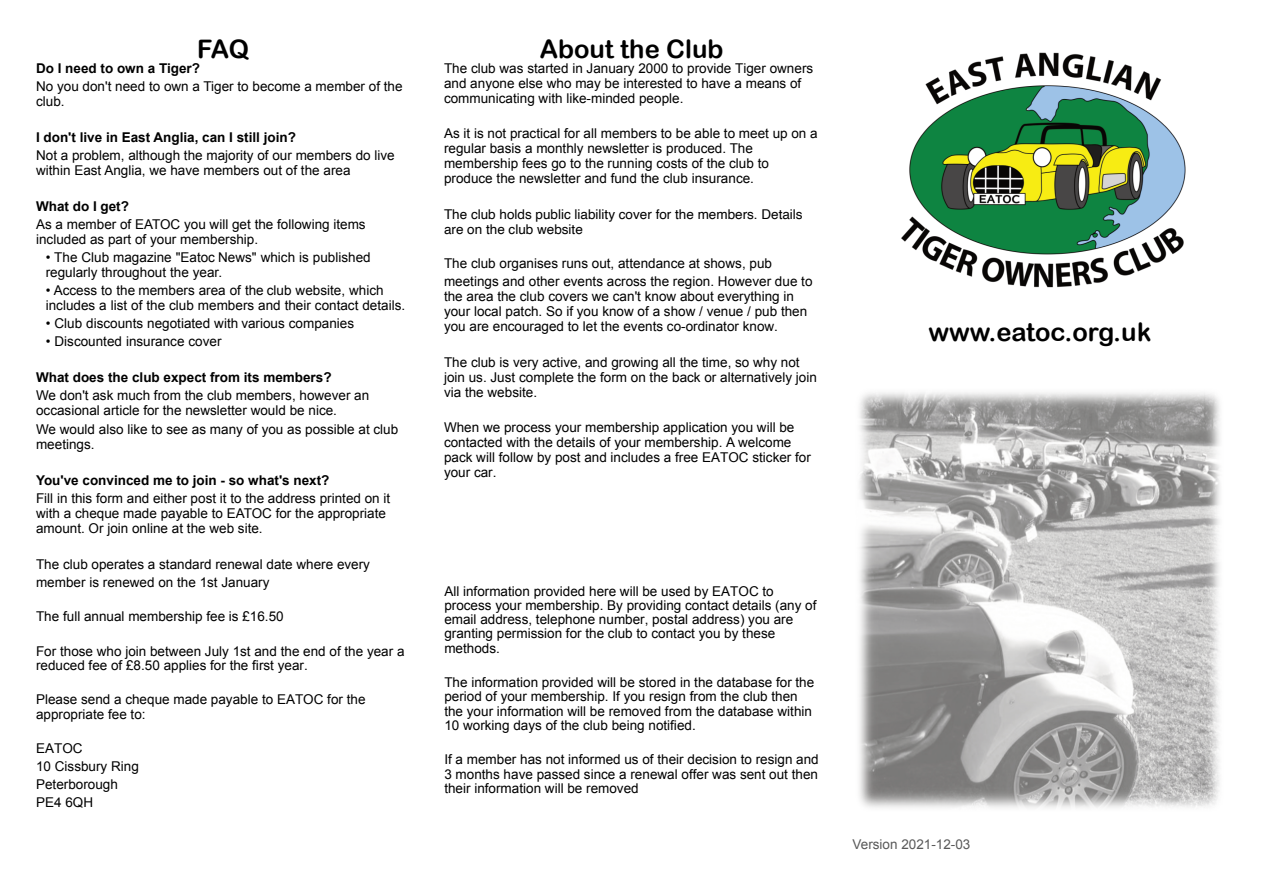
<style>
.page{position:relative;width:1263px;height:893px;background:#fff}
.page>*{position:absolute;margin:0;border:0;box-sizing:border-box;transform-origin:0 0}
.t1{font:25.5px "Arial Rounded MT Bold";color:#000}
.t2{font:13.5px/15px "Arial";color:#000}
.t3{font:700 13.5px "Arial";color:#000}
.t4{font:13.5px/15px "Helvetica";color:#000}
.t5{font:13.5px "Arial";color:#595959}
</style>
<div class="page">
<img style="left:859px;top:392px;width:361px;height:416px">
<img style="left:901px;top:52px;width:285px;height:236px">
<h1 class="t1" style="left:197px;top:39px;width:53px">FAQ</h1>
<p class="t3" style="left:36px;top:63px;width:166px">Do I need to own a Tiger?</p>
<p class="t2" style="left:36px;top:80px;width:368px">No you don't need to own a Tiger to become a member of the club.</p>
<p class="t3" style="left:36px;top:132px;width:261px">I don't live in East Anglia, can I still join?</p>
<p class="t2" style="left:36px;top:149px;width:360px">Not a problem, although the majority of our members do live within East Anglia, we have members out of the area</p>
<p class="t3" style="left:36px;top:201px;width:94px">What do I get?</p>
<p class="t2" style="left:36px;top:218px;width:331px">As a member of EATOC you will get the following items included as part of your membership.</p>
<p class="t2" style="left:46px;top:251px;width:326px">• The Club magazine "Eatoc News" which is published regularly throughout the year.</p>
<p class="t2" style="left:46px;top:284px;width:361px">• Access to the members area of the club website, which includes a list of the club members and their contact details.</p>
<p class="t2" style="left:46px;top:317px;width:310px">• Club discounts negotiated with various companies</p>
<p class="t2" style="left:46px;top:335px;width:177px">• Discounted insurance cover</p>
<p class="t3" style="left:36px;top:372px;width:297px">What does the club expect from its members?</p>
<p class="t2" style="left:36px;top:389px;width:335px">We don't ask much from the club members, however an occasional article for the newsletter would be nice.</p>
<p class="t2" style="left:36px;top:422px;width:364px">We would also like to see as many of you as possible at club meetings.</p>
<p class="t3" style="left:36px;top:474px;width:295px">You've convinced me to join - so what's next?</p>
<p class="t2" style="left:36px;top:491px;width:356px">Fill in this form and either post it to the address printed on it with a cheque made payable to EATOC for the appropriate amount. Or join online at the web site.</p>
<p class="t2" style="left:36px;top:556px;width:335px;line-height:18px">The club operates a standard renewal date where every member is renewed on the 1st January</p>
<p class="t2" style="left:36px;top:610px;width:249px">The full annual membership fee is £16.50</p>
<p class="t2" style="left:36px;top:645px;width:370px;line-height:14.2px">For those who join between July 1st and the end of the year a reduced fee of £8.50 applies for the first year.</p>
<p class="t2" style="left:36px;top:693px;width:331px;line-height:14.2px">Please send a cheque made payable to EATOC for the appropriate fee to:</p>
<p class="t2" style="left:36px;top:740px;width:104px;line-height:18px">EATOC<br>10 Cissbury Ring<br>Peterborough<br>PE4 6QH</p>
<h1 class="t1" style="left:540px;top:40px;width:185px">About the Club</h1>
<p class="t2" style="left:444px;top:62px;width:371px">The club was started in January 2000 to provide Tiger owners and anyone else who may be interested to have a means of communicating with like-minded people.</p>
<p class="t2" style="left:444px;top:127px;width:375px">As it is not practical for all members to be able to meet up on a regular basis a monthly newsletter is produced. The membership fees go to the running costs of the club to produce the newsletter and fund the club insurance.</p>
<p class="t4" style="left:444px;top:207px;width:360px">The club holds public liability cover for the members. Details are on the club website</p>
<p class="t2" style="left:444px;top:256px;width:370px;line-height:18px">The club organises runs out, attendance at shows, pub meetings and other events across the region. However due to</p>
<p class="t2" style="left:444px;top:290px;width:365px">the area the club covers we can't know about everything in your local patch. So if you know of a show / venue / pub then you are encouraged to let the events co-ordinator know.</p>
<p class="t2" style="left:444px;top:356px;width:374px">The club is very active, and growing all the time, so why not join us. Just complete the form on the back or alternatively join via the website.</p>
<p class="t2" style="left:444px;top:421px;width:368px">When we process your membership application you will be contacted with the details of your membership. A welcome pack will follow by post and includes a free EATOC sticker for your car.</p>
<h1 class="t1" style="left:929px;top:323px;width:224px">www.eatoc.org.uk</h1>
<p class="t2" style="left:444px;top:585px;width:374px;line-height:14.2px">All information provided here will be used by EATOC to process your membership. By providing contact details (any of email address, telephone number, postal address) you are granting permission for the club to contact you by these methods.</p>
<p class="t2" style="left:444px;top:676px;width:371px;line-height:14.2px">The information provided will be stored in the database for the period of your membership. If you resign from the club then the your information will be removed from the database within 10 working days of the club being notified.</p>
<p class="t2" style="left:444px;top:753px;width:376px;line-height:14.2px;text-align:justify">If a member has not informed us of their decision to resign and 3 months have passed since a renewal offer was sent out then their information will be removed</p>
<p class="t5" style="left:853px;top:839px;width:119px">Version 2021-12-03</p>
</div>
